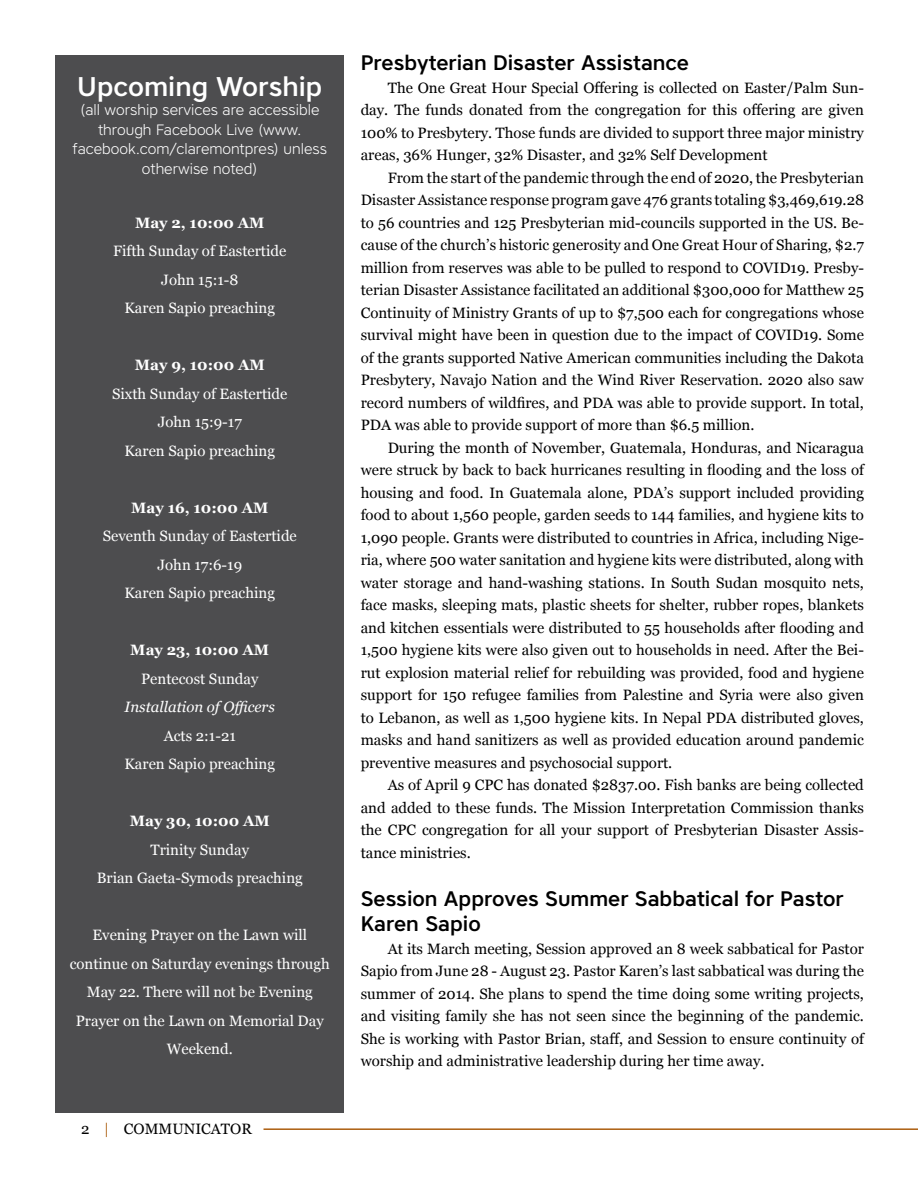
<style>
.page{position:relative;width:918px;height:1188px;background:#fff}
.page>*{position:absolute;margin:0;border:0;box-sizing:border-box;transform-origin:0 0}
.t1{font:500 27px "Core Sans A55";color:#fff}
.t2{font:500 21px/25.5px "Core Sans A55";color:#000}
.t3{font:15px/22.5px "Georgia";color:#000;text-align:justify}
.t4{font:15px/28.5px "Georgia";color:#fff;text-align:center}
.t5{font:300 15px/19.5px "Core Sans A35";color:#fff;text-align:center}
.t6{font:700 15px "Georgia";color:#fff}
.t7{font:italic 15px "Georgia";color:#fff}
.s1{color:#ac5e0f}
</style>
<div class="page">
<hr style="left:264px;top:1128px;width:654px;height:2px;background:#ac5e0f">
<div style="left:55px;top:55px;width:288px;height:1057px;background:#4d4d4f"></div>
<h1 class="t1" style="left:77px;top:69px;width:247px">Upcoming Worship</h1>
<p class="t5" style="left:73px;top:100px;width:256px">(all worship services are accessible through Facebook Live (www. facebook.com/claremontpres) unless otherwise noted)</p>
<p class="t6" style="left:135px;top:211px;width:131px">May 2, 10:00 AM</p>
<p class="t4" style="left:113px;top:236px;width:175px">Fifth Sunday of Eastertide<br>John 15:1-8<br>Karen Sapio preaching</p>
<p class="t6" style="left:135px;top:354px;width:131px">May 9, 10:00 AM</p>
<p class="t4" style="left:112px;top:379px;width:177px">Sixth Sunday of Eastertide<br>John 15:9-17<br>Karen Sapio preaching</p>
<p class="t6" style="left:131px;top:496px;width:139px">May 16, 10:00 AM</p>
<p class="t4" style="left:103px;top:521px;width:196px">Seventh Sunday of Eastertide<br>John 17:6-19<br>Karen Sapio preaching</p>
<p class="t6" style="left:130px;top:639px;width:140px">May 23, 10:00 AM</p>
<p class="t4" style="left:141px;top:664px;width:119px">Pentecost Sunday</p>
<p class="t7" style="left:125px;top:696px;width:152px">Installation of Officers</p>
<p class="t4" style="left:125px;top:721px;width:152px">Acts 2:1-21<br>Karen Sapio preaching</p>
<p class="t6" style="left:130px;top:810px;width:142px">May 30, 10:00 AM</p>
<p class="t4" style="left:97px;top:835px;width:208px">Trinity Sunday<br>Brian Gaeta-Symods preaching</p>
<p class="t4" style="left:70px;top:920px;width:262px">Evening Prayer on the Lawn will continue on Saturday evenings through<br>May 22. There will not be Evening<br>Prayer on the Lawn on Memorial Day<br>Weekend.</p>
<p class="t3" style="left:81px;top:1117px;width:172px">2 <span class="s1">|</span> COMMUNICATOR</p>
<h2 class="t2" style="left:361px;top:50px;width:330px">Presbyterian Disaster Assistance</h2>
<p class="t3" style="left:361px;top:76px;width:505px;text-indent:27px">The One Great Hour Special Offering is collected on Easter/Palm Sun&shy;day. The funds donated from the congregation for this offering are given 100% to Presbytery. Those funds are divided to support three major ministry areas, 36% Hunger, 32% Disaster, and 32% Self Development</p>
<p class="t3" style="left:361px;top:166px;width:505px;text-indent:27px">From the start of the pandemic through the end of 2020, the Presbyterian Disaster Assistance response program gave 476 grants totaling $3,469,619.28 to 56 countries and 125 Presbyterian mid-councils supported in the US. Be&shy;cause of the church’s historic generosity and One Great Hour of Sharing, $2.7 million from reserves was able to be pulled to respond to COVID19. Presby&shy;terian Disaster Assistance facilitated an additional $300,000 for Matthew 25<br>Continuity of Ministry Grants of up to $7,500 each for congregations whose survival might have been in question due to the impact of COVID19. Some of the grants supported Native American communities including the Dakota Presbytery, Navajo Nation and the Wind River Reservation. 2020 also saw record numbers of wildfires, and PDA was able to provide support. In total, PDA was able to provide support of more than $6.5 million.</p>
<p class="t3" style="left:361px;top:436px;width:505px;text-indent:27px">During the month of November, Guatemala, Honduras, and Nicaragua were struck by back to back hurricanes resulting in flooding and the loss of housing and food. In Guatemala alone, PDA’s support included providing food to about 1,560 people, garden seeds to 144 families, and hygiene kits to 1,090 people. Grants were distributed to countries in Africa, including Nige&shy;ria, where 500 water sanitation and hygiene kits were distributed, along with water storage and hand-washing stations. In South Sudan mosquito nets, face masks, sleeping mats, plastic sheets for shelter, rubber ropes, blankets and kitchen essentials were distributed to 55 households after flooding and 1,500 hygiene kits were also given out to households in need. After the Bei&shy;rut explosion material relief for rebuilding was provided, food and hygiene support for 150 refugee families from Palestine and Syria were also given to Lebanon, as well as 1,500 hygiene kits. In Nepal PDA distributed gloves, masks and hand sanitizers as well as provided education around pandemic preventive measures and psychosocial support.</p>
<p class="t3" style="left:361px;top:773px;width:505px;text-indent:27px">As of April 9 CPC has donated $2837.00. Fish banks are being collected and added to these funds. The Mission Interpretation Commission thanks the CPC congregation for all your support of Presbyterian Disaster Assis&shy;tance ministries.</p>
<h2 class="t2" style="left:361px;top:885px;width:485px">Session Approves Summer Sabbatical for Pastor<br>Karen Sapio</h2>
<p class="t3" style="left:361px;top:937px;width:505px;text-indent:27px">At its March meeting, Session approved an 8 week sabbatical for Pastor Sapio from June 28 - August 23. Pastor Karen’s last sabbatical was during the summer of 2014. She plans to spend the time doing some writing projects, and visiting family she has not seen since the beginning of the pandemic.<br>She is working with Pastor Brian, staff, and Session to ensure continuity of worship and administrative leadership during her time away.</p>
</div>
